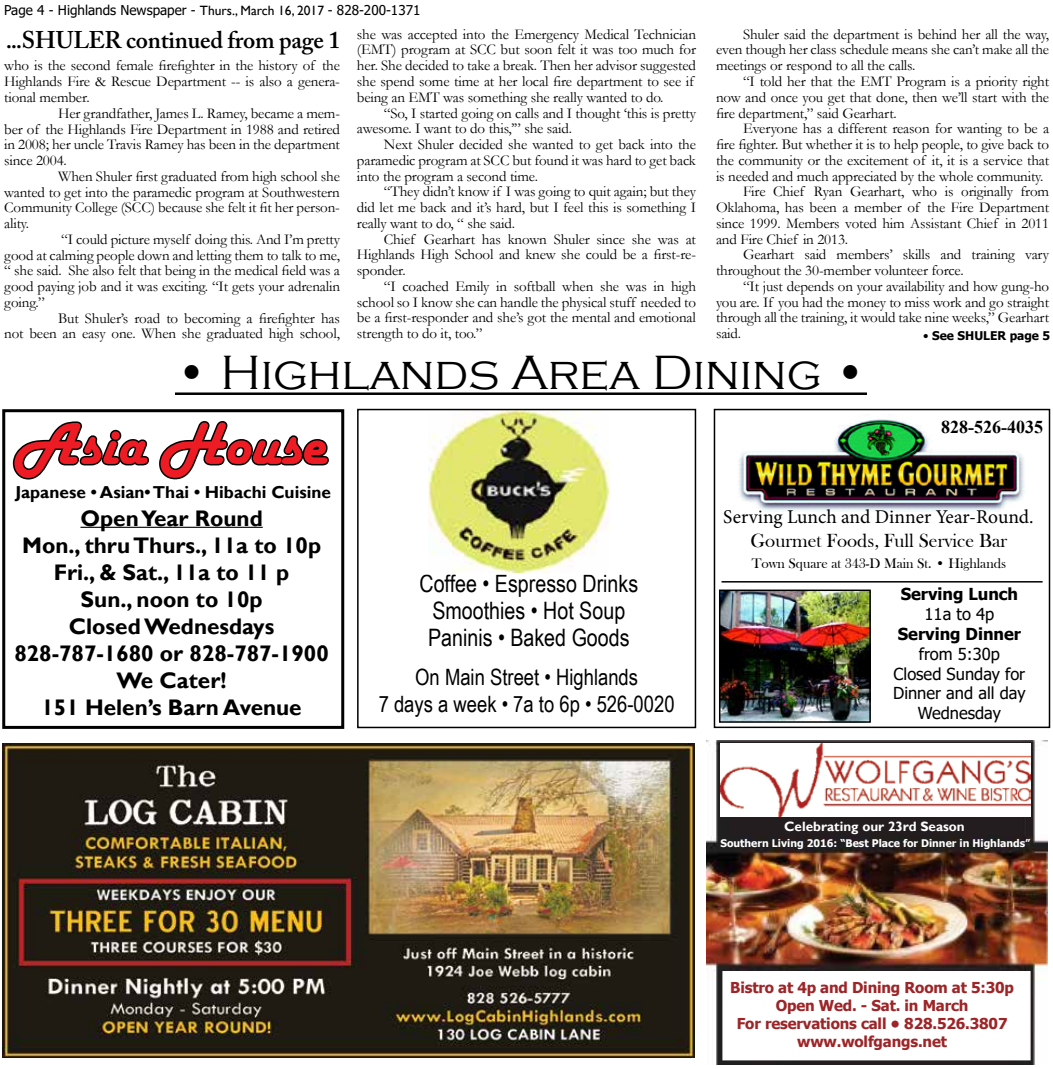
<style>
.page{position:relative;width:1053px;height:1069px;background:#fff}
.page>*{position:absolute;margin:0;border:0;box-sizing:border-box;transform-origin:0 0}
.t1{font:61.5px "Harlow Solid";color:#ed1c24}
.t2{font:300 49.5px "Copperplate Gothic";color:#000}
.t3{font:24px/27px "Arial Narrow";color:#000;text-align:center}
.t4{font:600 24px "Adobe Caslon Pro";letter-spacing:-.01em;color:#000}
.t5{font:700 22.5px/27px "Gill Sans";color:#000;text-align:center}
.t6{font:22.5px/27px "Arial Narrow";color:#000;text-align:center}
.t7{font:19.5px "Minion Pro";color:#000}
.t8{font:19.5px "Bask Old Face";color:#000}
.t9{font:700 18px "Times New Roman";color:#000}
.t10{font:700 17.25px "Gill Sans";color:#000}
.t11{font:16.5px/19.8px "Tahoma";color:#000;text-align:center}
.t12{font:700 16.5px "Tahoma";color:#000}
.t13{font:15px/15.8px "Garamond";letter-spacing:-.01em;color:#000;text-align:justify}
.t14{font:700 15px/18px "Tahoma";letter-spacing:-.01em;color:#9d2528;text-align:center}
.t15{font:14.25px "Bask Old Face";color:#000}
.t16{font:13.5px "Tahoma";color:#000}
.t17{font:700 13.5px "Gill Sans";color:#fff}
.t18{font:700 12px "Tahoma";color:#000}
.t19{font:700 10.5px "Tahoma";color:#fff}
.s1{font-family:"Gill Sans"}
.s2{font-weight:400}
</style>
<div class="page">
<hr style="left:175px;top:392px;width:692px;height:3px;background:#000">
<hr style="left:80px;top:526px;width:183px;height:1px;background:#000">
<svg style="left:12px;top:421px;width:137px;height:59px"></svg>
<svg style="left:159px;top:421px;width:170px;height:59px"></svg>
<div style="left:2px;top:409px;width:342px;height:319px;border:3px solid #000"></div>
<img style="left:738px;top:419px;width:287px;height:92px">
<div style="left:714px;top:408px;width:336px;height:320px;border:2px solid #000"></div>
<hr style="left:722px;top:581px;width:321px;height:1px;background:#000">
<img style="left:722px;top:592px;width:146px;height:127px">
<div style="left:719px;top:589px;width:152px;height:133px;border:2px solid #000"></div>
<img style="left:429px;top:411px;width:180px;height:161px">
<div style="left:357px;top:408px;width:339px;height:320px;border:2px solid #000"></div>
<img style="left:3px;top:743px;width:691px;height:313px">
<img style="left:706px;top:740px;width:342px;height:324px">
<img style="left:720px;top:743px;width:311px;height:73px">
<svg style="left:722px;top:969px;width:309px;height:91px"></svg>
<p class="t16" style="left:4px;top:1px;width:418px">Page 4 - Highlands Newspaper - <span class="s1">Thurs., March 16, 2017</span> - 828-200-1371</p>
<h3 class="t4" style="left:6px;top:26px;width:336px">...SHULER continued from page 1</h3>
<p class="t13" style="left:4px;top:57px;width:337px">who is the second female firefighter in the history of the Highlands Fire &amp; Rescue Department -- is also a genera&shy;tional member.</p>
<p class="t13" style="left:4px;top:105px;width:337px;text-indent:54px">Her grandfather, James L. Ramey, became a mem&shy;ber of the Highlands Fire Department in 1988 and retired in 2008; her uncle Travis Ramey has been in the department since 2004.</p>
<p class="t13" style="left:4px;top:168px;width:337px;text-indent:54px">When Shuler first graduated from high school she wanted to get into the paramedic program at Southwestern Community College (SCC) because she felt it fit her person&shy;ality.</p>
<p class="t13" style="left:4px;top:231px;width:337px;text-indent:57px">“I could picture myself doing this. And I’m pretty good at calming people down and letting them to talk to me, “ she said. She also felt that being in the medical field was a good paying job and it was exciting. “It gets your adrenalin going.”</p>
<p class="t13" style="left:4px;top:309px;width:337px;text-align:right">But Shuler’s road to becoming a firefighter has<br>not been an easy one. When she graduated high school,</p>
<p class="t13" style="left:357px;top:26px;width:341px;text-align:left">she was accepted into the Emergency Medical Technician (EMT) program at SCC but soon felt it was too much for her. She decided to take a break. Then her advisor suggested she spend some time at her local fire department to see if being an EMT was something she really wanted to do.</p>
<p class="t13" style="left:357px;top:104px;width:341px;text-indent:27px">“So, I started going on calls and I thought ‘this is pretty awesome. I want to do this,’” she said.</p>
<p class="t13" style="left:357px;top:136px;width:341px;text-indent:27px">Next Shuler decided she wanted to get back into the paramedic program at SCC but found it was hard to get back into the program a second time.</p>
<p class="t13" style="left:357px;top:183px;width:341px;text-indent:27px">“They didn’t know if I was going to quit again; but they did let me back and it’s hard, but I feel this is something I really want to do, “ she said.</p>
<p class="t13" style="left:357px;top:230px;width:341px;text-indent:27px">Chief Gearhart has known Shuler since she was at Highlands High School and knew she could be a first-re&shy;sponder.</p>
<p class="t13" style="left:357px;top:278px;width:341px;text-indent:27px">“I coached Emily in softball when she was in high school so I know she can handle the physical stuff needed to be a first-responder and she’s got the mental and emotional strength to do it, too.”</p>
<p class="t13" style="left:716px;top:26px;width:335px;text-indent:27px">Shuler said the department is behind her all the way, even though her class schedule means she can’t make all the meetings or respond to all the calls.</p>
<p class="t13" style="left:716px;top:73px;width:335px;text-indent:27px">“I told her that the EMT Program is a priority right now and once you get that done, then we’ll start with the fire department,” said Gearhart.</p>
<p class="t13" style="left:743px;top:120px;width:308px">Everyone has a different reason for wanting to be a</p>
<p class="t13" style="left:716px;top:136px;width:335px">fire fighter. But whether it is to help people, to give back to</p>
<p class="t13" style="left:716px;top:152px;width:335px">the community or the excitement of it, it is a service that</p>
<p class="t13" style="left:716px;top:167px;width:329px">is needed and much appreciated by the whole community.</p>
<p class="t13" style="left:743px;top:183px;width:308px">Fire Chief Ryan Gearhart, who is originally from</p>
<p class="t13" style="left:716px;top:199px;width:335px">Oklahoma, has been a member of the Fire Department</p>
<p class="t13" style="left:716px;top:215px;width:335px">since 1999. Members voted him Assistant Chief in 2011</p>
<p class="t13" style="left:716px;top:230px;width:134px">and Fire Chief in 2013.</p>
<p class="t13" style="left:743px;top:246px;width:308px">Gearhart said members’ skills and training vary</p>
<p class="t13" style="left:716px;top:262px;width:249px">throughout the 30-member volunteer force.</p>
<p class="t13" style="left:743px;top:278px;width:308px">“It just depends on your availability and how gung-ho</p>
<p class="t13" style="left:716px;top:293px;width:335px">you are. If you had the money to miss work and go straight</p>
<p class="t13" style="left:716px;top:309px;width:335px">through all the training, it would take nine weeks,” Gearhart</p>
<p class="t13" style="left:716px;top:325px;width:27px">said.</p>
<p class="t18" style="left:923px;top:327px;width:129px"><span class="s2">•</span> See SHULER page 5</p>
<h2 class="t2" style="left:175px;top:345px;width:694px">• Highlands Area Dining •</h2>
<h1 class="t1" style="left:15px;top:410px;width:312px">Asia House</h1>
<p class="t10" style="left:16px;top:481px;width:317px">Japanese • Asian• Thai • Hibachi Cuisine</p>
<p class="t9" style="left:941px;top:414px;width:103px">828-526-4035</p>
<h3 class="t5" style="left:14px;top:505px;width:316px">Open Year Round<br>Mon., thru Thurs., 11a to 10p<br>Fri., &amp; Sat., 11a to 11 p<br>Sun., noon to 10p<br>Closed Wednesdays<br>828-787-1680 or 828-787-1900<br>We Cater!<br>151 Helen’s Barn Avenue</h3>
<h3 class="t3" style="left:419px;top:569px;width:220px">Coffee • Espresso Drinks<br>Smoothies • Hot Soup<br>Paninis • Baked Goods</h3>
<h3 class="t6" style="left:379px;top:662px;width:298px">On Main Street • Highlands<br>7 days a week • 7a to 6p • 526-0020</h3>
<h3 class="t7" style="left:723px;top:504px;width:312px">Serving Lunch and Dinner Year-Round.</h3>
<h3 class="t8" style="left:751px;top:529px;width:258px">Gourmet Foods, Full Service Bar</h3>
<p class="t15" style="left:752px;top:555px;width:256px">Town Square at 343-D Main St. • Highlands</p>
<p class="t12" style="left:901px;top:582px;width:119px">Serving Lunch</p>
<p class="t11" style="left:925px;top:605px;width:71px">11a to 4p</p>
<p class="t12" style="left:898px;top:622px;width:125px">Serving Dinner</p>
<p class="t11" style="left:893px;top:644px;width:134px">from 5:30p<br>Closed Sunday for<br>Dinner and all day<br>Wednesday</p>
<p class="t17" style="left:784px;top:818px;width:182px">Celebrating our 23rd Season</p>
<p class="t19" style="left:720px;top:835px;width:311px">Southern Living 2016: “Best Place for Dinner in Highlands”</p>
<p class="t14" style="left:730px;top:978px;width:285px">Bistro at 4p and Dining Room at 5:30p<br>Open Wed. - Sat. in March<br>For reservations call • 828.526.3807 www.wolfgangs.net</p>
</div>
